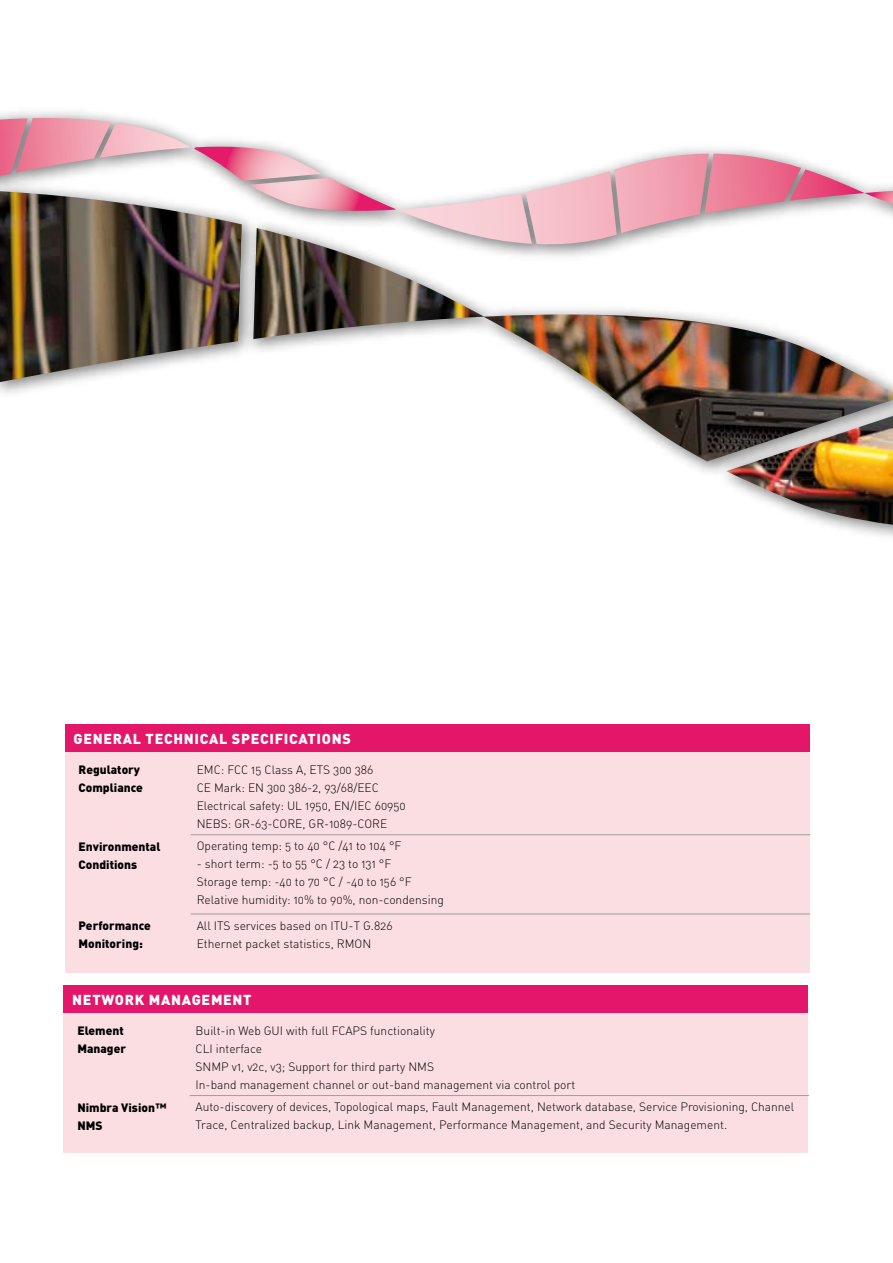
<style>
.page{position:relative;width:893px;height:1263px;background:#fff}
.page>*{position:absolute;margin:0;border:0;box-sizing:border-box;transform-origin:0 0}
.t1{font:900 14.25px "DIN";letter-spacing:.05em;color:#fff}
.t2{font:12px/18px "DIN Light Alternate";color:#000}
.t3{font:900 12px/18px "DIN";color:#000}
</style>
<div class="page">
<div style="left:64px;top:1013px;width:744px;height:140px;background:#fbdee2"></div>
<div style="left:64px;top:985px;width:744px;height:27px;background:#e4166a"></div>
<hr style="left:190px;top:1095px;width:619px;height:1px;background:#9c9d9f">
<div style="left:65px;top:752px;width:744px;height:220px;background:#fbdee2"></div>
<div style="left:65px;top:724px;width:744px;height:27px;background:#e4166a"></div>
<hr style="left:191px;top:834px;width:619px;height:1px;background:#9c9d9f">
<hr style="left:191px;top:913px;width:619px;height:1px;background:#9c9d9f">
<img style="left:0;top:111px;width:893px;height:426px">
<img style="left:238px;top:224px;width:655px;height:301px">
<img style="left:0;top:191px;width:242px;height:191px">
<p class="t1" style="left:73px;top:729px;width:21px">GENERAL</p>
<p class="t1" style="left:146px;top:729px;width:10px">TECHNICAL</p>
<p class="t1" style="left:232px;top:729px;width:10px">SPECIFICATIONS</p>
<p class="t3" style="left:79px;top:760px;width:66px">Regulatory<br>Compliance</p>
<p class="t2" style="left:197px;top:760px;width:38px">EMC: FCC</p>
<p class="t2" style="left:197px;top:760px;width:210px;text-indent:55px">15 Class A, ETS 300 386<br>CE M ark: EN 300 386-2, 93/68/EEC<br>Electrical safety: UL 1950, EN/IEC 60950<br>NEBS: GR-63-COR</p>
<p class="t2" style="left:295px;top:814px;width:71px">E, GR-1089-COR</p>
<p class="t2" style="left:380px;top:814px;width:9px">E</p>
<p class="t3" style="left:79px;top:837px;width:83px">Environmental<br>Conditions</p>
<p class="t2" style="left:197px;top:837px;width:204px">O perating temp: 5 to 40 °C /41 to 104 °F</p>
<p class="t2" style="left:197px;top:855px;width:249px">- short term: -5 to 55 °C / 23 to 131 °F<br>Storage temp: -40 to 70 °C / -40 to 156 °F<br>Relative humidity: 10% to 90%, non-condensing</p>
<p class="t3" style="left:79px;top:916px;width:74px">Performance<br>Monitoring:</p>
<p class="t2" style="left:197px;top:916px;width:197px">All ITS services based on ITU -T G .826<br>Ethernet packet statistics, RMO</p>
<p class="t2" style="left:362px;top:934px;width:10px">N</p>
<p class="t1" style="left:72px;top:990px;width:10px">NET</p>
<p class="t1" style="left:101px;top:990px;width:25px">WORK</p>
<p class="t1" style="left:149px;top:990px;width:24px">MANA</p>
<p class="t1" style="left:192px;top:990px;width:42px">GEMENT</p>
<p class="t3" style="left:77px;top:1021px;width:50px">Element<br>Manager</p>
<p class="t2" style="left:196px;top:1021px;width:381px">Built-in Web GU I with full FCAPS functionality<br>CLI interface<br>SNM P v1, v2c, v3; Support for third party NMS<br>In-band management channel or out-band management via control port</p>
<p class="t3" style="left:77px;top:1097px;width:91px">Nimbra Vision™<br>NMS</p>
<p class="t2" style="left:196px;top:1098px;width:600px">Auto-discovery of devices, Topological maps, Fault Management, Network database, Service Provisioning, Channel<br>Trace, Centralized backup, Link Management, Performance Management, and Security Management.</p>
</div>
